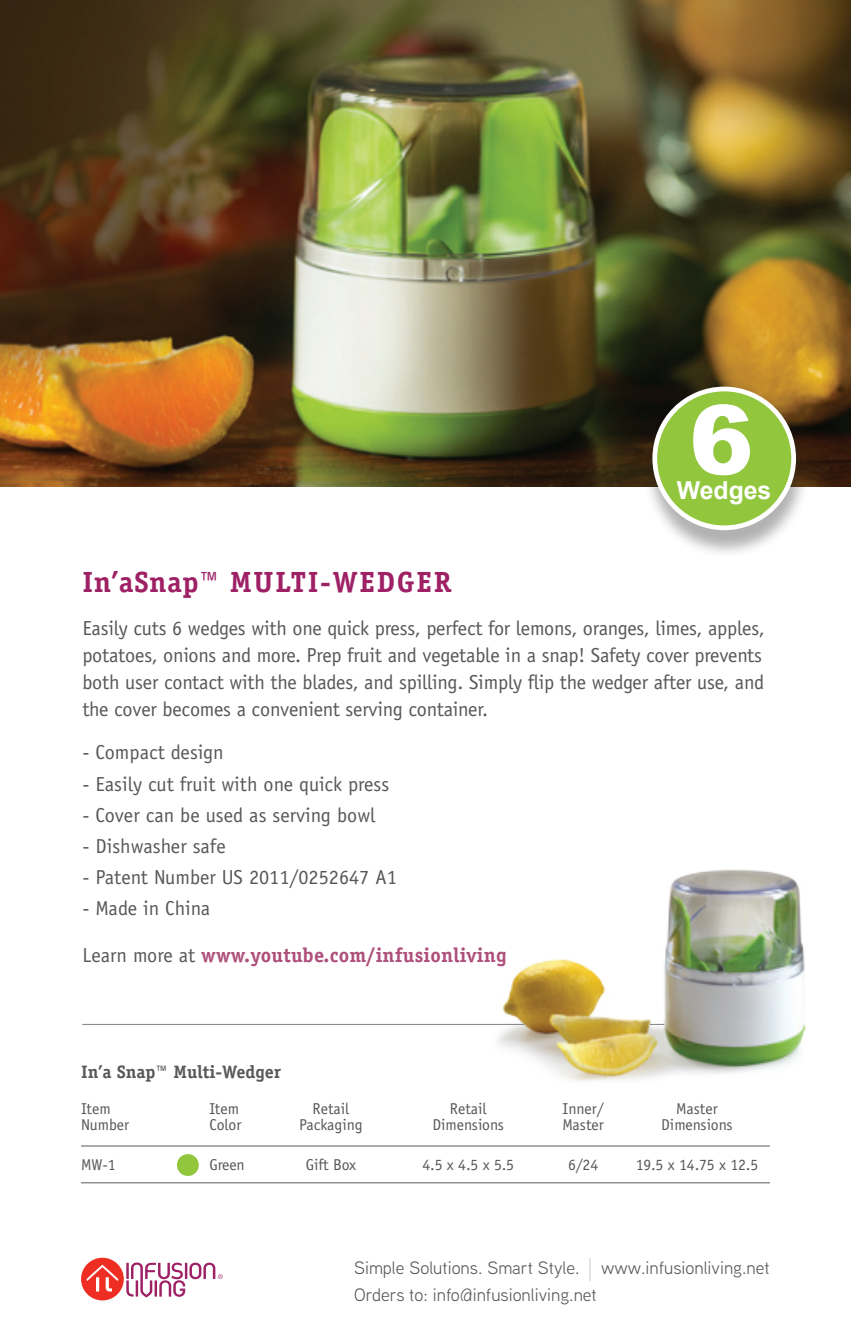
<style>
.page{position:relative;width:851px;height:1337px;background:#fff}
.page>*{position:absolute;margin:0;border:0;box-sizing:border-box;transform-origin:0 0}
.t1{font:900 96.08px "Arial";color:#fff}
.t2{font:700 29.25px "Officina Serif";letter-spacing:.06em;color:#9e2065}
.t3{font:700 24.75px "Arial";color:#fff}
.t4{font:20.25px/27px "Officina Sans";letter-spacing:-.01em;color:#57585a}
.t5{font:700 20.25px "Officina Serif";letter-spacing:.01em;color:#ae4f7b}
.t6{font:18px/27px "Aaux Next";color:#57585a}
.t7{font:700 18px "Officina Serif";color:#57585a}
.t8{font:15.75px "Officina Sans";color:#57585a}
.s1{font-family:"Officina Sans";font-weight:400}
.s2{font-family:"Officina Sans";font-weight:400;color:#57585a}
.s3{font-size:27px}
</style>
<div class="page">
<div style="left:81px;top:1257px;width:43px;height:43px;background:#ee2e22;border-radius:50%"></div>
<svg style="left:86px;top:1264px;width:32px;height:27px"></svg>
<svg style="left:126px;top:1262px;width:97px;height:35px"></svg>
<img style="left:472px;top:870px;width:334px;height:211px">
<img style="left:0;top:0;width:850px;height:486px">
<div style="left:643px;top:391px;width:167px;height:167px;background:#231f20;opacity:.35"></div>
<div style="left:654px;top:389px;width:139px;height:139px;background:#92c73d;border-radius:50%"></div>
<div style="left:652px;top:386px;width:144px;height:144px;border:5px solid #fff;border-radius:50%"></div>
<svg style="left:649px;top:1024px;width:15px;height:1px"></svg>
<hr style="left:82px;top:1024px;width:442px;height:1px;background:#808285">
<hr style="left:81px;top:1145px;width:689px;height:1px;background:#57585a">
<hr style="left:81px;top:1182px;width:689px;height:1px;background:#57585a">
<div style="left:177px;top:1154px;width:22px;height:22px;background:#92c73d;border-radius:50%"></div>
<h1 class="t1" style="left:689px;top:368px;width:66px">6</h1>
<p class="t3" style="left:677px;top:476px;width:96px">Wedges</p>
<h2 class="t2" style="left:82px;top:564px;width:371px">In’aSnap<span class="s1">™</span> MULTI-WEDGER</h2>
<p class="t4" style="left:82px;top:615px;width:683px">Easily cuts 6 wedges with one quick press, perfect for lemons, oranges, limes, apples, potatoes, onions and more. Prep fruit and vegetable in a snap! Safety cover prevents both user contact with the blades, and spilling. Simply flip the wedger after use, and the cover becomes a convenient serving container.</p>
<p class="t4" style="left:82px;top:739px;width:143px">- Compact design</p>
<p class="t4" style="left:82px;top:770px;width:308px">- Easily cut fruit with one quick press</p>
<p class="t4" style="left:82px;top:801px;width:294px">- Cover can be used as serving bowl</p>
<p class="t4" style="left:82px;top:832px;width:145px">- Dishwasher safe</p>
<p class="t4" style="left:82px;top:863px;width:316px">- Patent Number US 2011/0252647 A1</p>
<p class="t4" style="left:82px;top:894px;width:129px">- Made in China</p>
<p class="t5" style="left:82px;top:942px;width:426px"><span class="s2">Learn more at</span> www.youtube.com/infusionliving</p>
<p class="t7" style="left:81px;top:1060px;width:201px">In’a Snap<span class="s1">™</span> Multi-Wedger</p>
<p class="t8" style="left:81px;top:1099px;width:31px">Item</p>
<p class="t8" style="left:209px;top:1099px;width:31px">Item</p>
<p class="t8" style="left:312px;top:1099px;width:38px">Retail</p>
<p class="t8" style="left:450px;top:1099px;width:38px">Retail</p>
<p class="t8" style="left:562px;top:1099px;width:43px">Inner/</p>
<p class="t8" style="left:676px;top:1099px;width:43px">Master</p>
<p class="t8" style="left:81px;top:1115px;width:50px">Number</p>
<p class="t8" style="left:209px;top:1115px;width:34px">Color</p>
<p class="t8" style="left:299px;top:1115px;width:65px">Packaging</p>
<p class="t8" style="left:432px;top:1115px;width:73px">Dimensions</p>
<p class="t8" style="left:562px;top:1115px;width:43px">Master</p>
<p class="t8" style="left:661px;top:1115px;width:73px">Dimensions</p>
<p class="t8" style="left:81px;top:1155px;width:36px">MW-1</p>
<p class="t8" style="left:209px;top:1155px;width:37px">Green</p>
<p class="t8" style="left:306px;top:1155px;width:52px">Gift Box</p>
<p class="t8" style="left:422px;top:1155px;width:93px">4.5 x 4.5 x 5.5</p>
<p class="t8" style="left:568px;top:1155px;width:32px">6/24</p>
<p class="t8" style="left:635px;top:1155px;width:124px">19.5 x 14.75 x 12.5</p>
<p class="t6" style="left:354px;top:1253px;width:417px">Simple Solutions. Smart Style. <span class="s3">|</span> www.infusionliving.net<br>Orders to: info@infusionliving.net</p>
</div>
